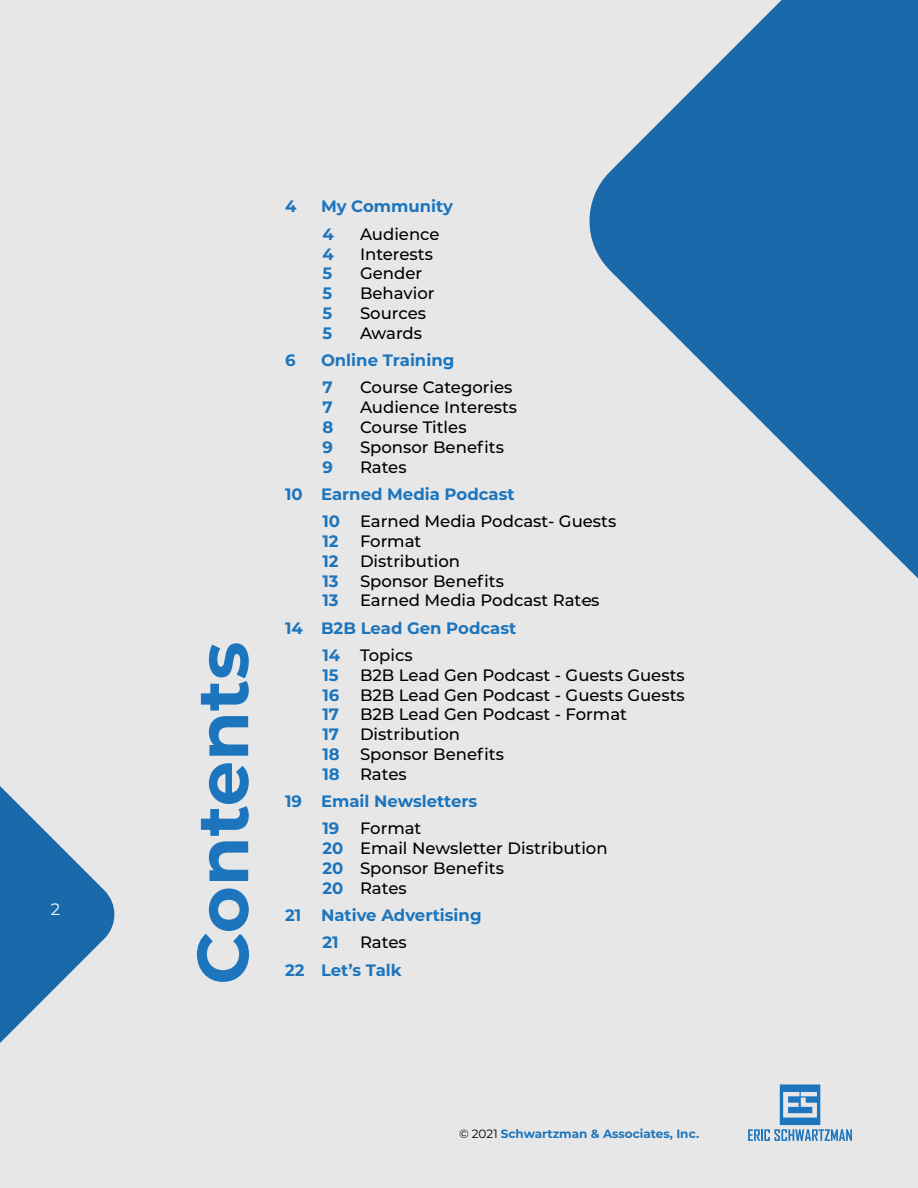
<style>
.page{position:relative;width:918px;height:1188px;background:#e7e7e7}
.page>*{position:absolute;margin:0;border:0;box-sizing:border-box;transform-origin:0 0}
.t1{font:700 72px "Montserrat";color:#1c75bd}
.t2{font:500 16.5px/19.8px "Montserrat";color:#000}
.t3{font:700 16.5px/27.3px "Montserrat";color:#1c75bd}
.t4{font:16.5px "Montserrat";color:#fff}
.t5{font:700 12px "Montserrat";color:#1c75bd}
.s1{font-weight:700;color:#1c75bd}
.s2{font-weight:500;color:#000}
.s3{font-weight:400;color:#000}
</style>
<div class="page">
<svg style="left:589px;top:0;width:329px;height:579px;fill:#1969ab"></svg>
<svg style="left:748px;top:1084px;width:104px;height:57px"></svg>
<svg style="left:0;top:786px;width:115px;height:257px;fill:#1969ab"></svg>
<p class="t4" style="left:51px;top:898px;width:11px">2</p>
<h1 class="t1" style="left:171px;top:985px;width:345px;rotate:-90deg">Contents</h1>
<p class="t3" style="left:285px;top:192px;width:13px">4</p>
<p class="t3" style="left:321px;top:192px;width:134px">My Community<br>4</p>
<p class="t2" style="left:360px;top:223px;width:81px">Audience</p>
<p class="t3" style="left:323px;top:239px;width:13px">4</p>
<p class="t2" style="left:360px;top:243px;width:75px">Interests</p>
<p class="t3" style="left:323px;top:259px;width:11px">5</p>
<p class="t2" style="left:360px;top:263px;width:64px">Gender</p>
<p class="t3" style="left:323px;top:279px;width:11px">5</p>
<p class="t2" style="left:360px;top:283px;width:76px">Behavior</p>
<p class="t3" style="left:323px;top:299px;width:11px">5</p>
<p class="t2" style="left:360px;top:303px;width:68px">Sources</p>
<p class="t3" style="left:323px;top:318px;width:11px">5</p>
<p class="t2" style="left:360px;top:322px;width:64px">Awards</p>
<p class="t3" style="left:285px;top:346px;width:12px">6</p>
<p class="t3" style="left:321px;top:346px;width:135px">Online Training<br>7</p>
<p class="t2" style="left:360px;top:377px;width:154px">Course Categories</p>
<p class="t3" style="left:323px;top:393px;width:12px">7</p>
<p class="t2" style="left:360px;top:397px;width:159px">Audience Interests</p>
<p class="t3" style="left:323px;top:413px;width:12px">8</p>
<p class="t2" style="left:360px;top:417px;width:108px">Course Titles</p>
<p class="t3" style="left:323px;top:432px;width:12px">9</p>
<p class="t2" style="left:360px;top:436px;width:145px">Sponsor Benefits</p>
<p class="t3" style="left:323px;top:452px;width:12px">9</p>
<p class="t2" style="left:360px;top:456px;width:48px">Rates</p>
<p class="t2" style="left:323px;top:480px;width:295px;line-height:27.3px;text-indent:-38px"><span class="s1">10 Earned Media Podcast<br>10</span> Earned Media Podcast- Guests</p>
<p class="t3" style="left:323px;top:527px;width:18px">12</p>
<p class="t2" style="left:360px;top:531px;width:63px">Format</p>
<p class="t3" style="left:323px;top:546px;width:18px">12</p>
<p class="t2" style="left:360px;top:550px;width:102px">Distribution</p>
<p class="t3" style="left:323px;top:566px;width:18px">13</p>
<p class="t2" style="left:360px;top:570px;width:145px">Sponsor Benefits</p>
<p class="t3" style="left:323px;top:586px;width:18px">13</p>
<p class="t2" style="left:360px;top:590px;width:241px">Earned Media Podcast Rates</p>
<p class="t3" style="left:323px;top:613px;width:195px;text-indent:-38px">14 B2B Lead Gen Podcast<br>14 <span class="s2">Topics</span></p>
<p class="t3" style="left:323px;top:660px;width:18px">15</p>
<p class="t2" style="left:323px;top:664px;width:364px;text-align:justify;text-indent:38px">B2B Lead Gen Podcast - Guests Guests <span class="s1">16</span> B2B Lead Gen Podcast - Guests Guests <span class="s1">17</span></p>
<p class="t2" style="left:360px;top:704px;width:269px">B2B Lead Gen Podcast - Format</p>
<p class="t2" style="left:323px;top:724px;width:183px;text-indent:38px">Distribution<br><span class="s1">18</span> Sponsor Benefits<br><span class="s1">18</span> Rates</p>
<p class="t3" style="left:323px;top:787px;width:156px;text-indent:-38px">19 Email Newsletters<br>19 <span class="s2">Format</span></p>
<p class="t2" style="left:323px;top:838px;width:287px"><span class="s1">20</span> Email Newsletter Distribution<br><span class="s1">20</span> Sponsor Benefits<br><span class="s1">20</span> Rates</p>
<p class="t3" style="left:323px;top:901px;width:161px;text-indent:-38px">21 Native Advertising<br>21</p>
<p class="t3" style="left:323px;top:720px;width:18px">17</p>
<p class="t2" style="left:360px;top:932px;width:48px">Rates</p>
<p class="t3" style="left:285px;top:955px;width:118px">22 Let’s Talk</p>
<p class="t5" style="left:459px;top:1125px;width:242px"><span class="s3">© 2021</span> Schwartzman &amp; Associates, Inc.</p>
</div>
